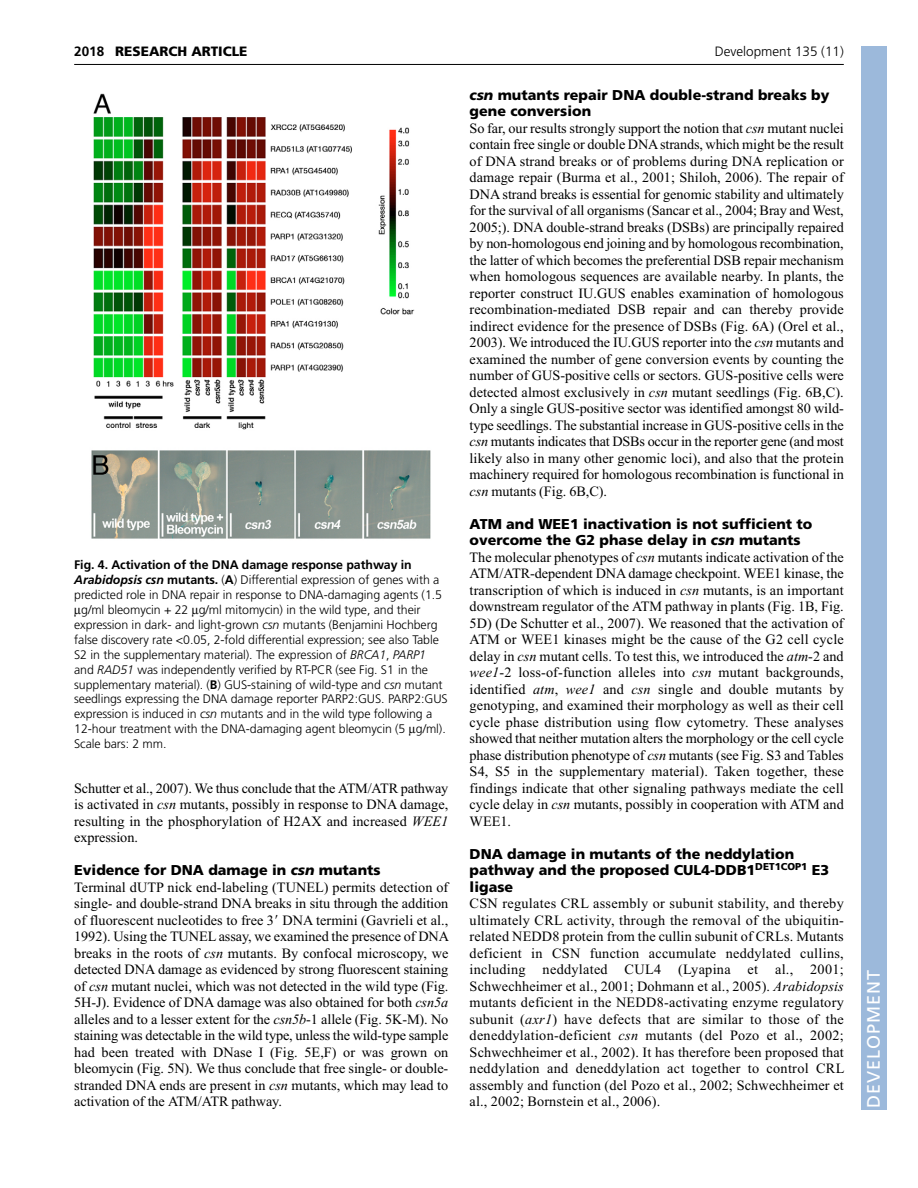
<style>
.page{position:relative;width:918px;height:1188px;background:#fff}
.page>*{position:absolute;margin:0;border:0;box-sizing:border-box;transform-origin:0 0}
.t1{font:18px "Frutiger LT Std";letter-spacing:.055em;color:#fff}
.t2{font:14.25px/16.5px "Times New Roman";color:#000;text-align:justify}
.t3{font:900 14.25px/16.5px "Frutiger LT Std";color:#000}
.t4{font:300 13.5px "Frutiger LT Std";color:#000}
.t5{font:900 13.5px "Frutiger LT Std";color:#000}
.t6{font:700 13.5px "Frutiger LT Std";color:#000}
.t7{font:300 12.3px "Frutiger LT Std";letter-spacing:-.005em;color:#000}
.t8{font:700 12.3px "Frutiger LT Std";letter-spacing:-.005em;color:#000}
.s1{font-weight:700;font-style:italic}
.s2{font-weight:700}
.s3{font-style:italic}
.s4{font-family:"Mathematical Pi One"}
</style>
<div class="page">
<hr style="left:74px;top:64px;width:770px;height:1px;background:#000">
<img style="left:91px;top:93px;width:340px;height:446px">
<div style="left:861px;top:46px;width:25px;height:1064px;background:#9cb9db"></div>
<p class="t6" style="left:74px;top:46px;width:32px">2018</p>
<p class="t5" style="left:115px;top:46px;width:134px">RESEARCH ARTICLE</p>
<p class="t4" style="left:715px;top:46px;width:131px">Development 135 (11)</p>
<p class="t8" style="left:74px;top:559px;width:339px">Fig. 4. Activation of the DNA damage response pathway in</p>
<p class="t7" style="left:74px;top:574px;width:367px"><span class="s1">Arabidopsis csn</span> <span class="s2">mutants.</span> (<span class="s2">A</span>) Differential expression of genes with a</p>
<p class="t7" style="left:74px;top:589px;width:369px">predicted role in DNA repair in response to DNA-damaging agents (1.5</p>
<p class="t7" style="left:81px;top:604px;width:341px">g/ml bleomycin + 22 g/ml mitomycin) in the wild type, and their</p>
<p class="t7" style="left:74px;top:619px;width:365px">expression in dark- and light-grown <span class="s3">csn</span> mutants (Benjamini Hochberg</p>
<p class="t7" style="left:74px;top:634px;width:366px">false discovery rate &lt;0.05, 2-fold differential expression; see also Table</p>
<p class="t7" style="left:74px;top:649px;width:353px">S2 in the supplementary material). The expression of <span class="s3">BRCA1</span>, <span class="s3">PARP1</span></p>
<p class="t7" style="left:74px;top:664px;width:355px">and <span class="s3">RAD51</span> was independently verified by RT-PCR (see Fig. S1 in the</p>
<p class="t7" style="left:74px;top:679px;width:370px">supplementary material). (<span class="s2">B</span>) GUS-staining of wild-type and <span class="s3">csn</span> mutant</p>
<p class="t7" style="left:74px;top:694px;width:375px">seedlings expressing the DNA damage reporter PARP2:GUS. PARP2:GUS</p>
<p class="t7" style="left:74px;top:709px;width:360px">expression is induced in <span class="s3">csn</span> mutants and in the wild type following a</p>
<p class="t7" style="left:74px;top:724px;width:373px">12-hour treatment with the DNA-damaging agent bleomycin (5 g/ml).</p>
<p class="t7" style="left:74px;top:739px;width:94px">Scale bars: 2 mm.</p>
<p class="t2" style="left:74px;top:781px;width:376px">Schutter et al., 2007). We thus conclude that the ATM/ATR pathway is activated in <span class="s3">csn</span> mutants, possibly in response to DNA damage, resulting in the phosphorylation of H2AX and increased <span class="s3">WEE1 </span>expression.</p>
<p class="t3" style="left:74px;top:863px;width:308px">Evidence for DNA damage in <span class="s3">csn</span> mutants</p>
<p class="t2" style="left:74px;top:880px;width:376px">Terminal dUTP nick end-labeling (TUNEL) permits detection of single- and double-strand DNA breaks in situ through the addition of fluorescent nucleotides to free 3<span class="s4">-</span> DNA termini (Gavrieli et al., 1992). Using the TUNEL assay, we examined the presence of DNA breaks in the roots of <span class="s3">csn</span> mutants. By confocal microscopy, we detected DNA damage as evidenced by strong fluorescent staining of <span class="s3">csn</span> mutant nuclei, which was not detected in the wild type (Fig.<br>5H-J). Evidence of DNA damage was also obtained for both <span class="s3">csn5a </span>alleles and to a lesser extent for the <span class="s3">csn5b</span>-1 allele (Fig. 5K-M). No staining was detectable in the wild type, unless the wild-type sample had been treated with DNase I (Fig. 5E,F) or was grown on bleomycin (Fig. 5N). We thus conclude that free single- or double&shy;stranded DNA ends are present in <span class="s3">csn</span> mutants, which may lead to activation of the ATM/ATR pathway.</p>
<p class="t3" style="left:470px;top:88px;width:361px"><span class="s3">csn</span> mutants repair DNA double-strand breaks by gene conversion</p>
<p class="t2" style="left:470px;top:121px;width:376px">So far, our results strongly support the notion that <span class="s3">csn</span> mutant nuclei contain free single or double DNA strands, which might be the result of DNA strand breaks or of problems during DNA replication or damage repair (Burma et al., 2001; Shiloh, 2006). The repair of DNA strand breaks is essential for genomic stability and ultimately for the survival of all organisms (Sancar et al., 2004; Bray and West, 2005;). DNA double-strand breaks (DSBs) are principally repaired by non-homologous end joining and by homologous recombination, the latter of which becomes the preferential DSB repair mechanism when homologous sequences are available nearby. In plants, the reporter construct IU.GUS enables examination of homologous recombination-mediated DSB repair and can thereby provide indirect evidence for the presence of DSBs (Fig. 6A) (Orel et al., 2003). We introduced the IU.GUS reporter into the <span class="s3">csn</span> mutants and examined the number of gene conversion events by counting the number of GUS-positive cells or sectors. GUS-positive cells were detected almost exclusively in <span class="s3">csn</span> mutant seedlings (Fig. 6B,C).<br>Only a single GUS-positive sector was identified amongst 80 wild&shy;type seedlings. The substantial increase in GUS-positive cells in the <span class="s3">csn</span> mutants indicates that DSBs occur in the reporter gene (and most likely also in many other genomic loci), and also that the protein machinery required for homologous recombination is functional in <span class="s3">csn</span> mutants (Fig. 6B,C).</p>
<p class="t3" style="left:470px;top:517px;width:344px">ATM and WEE1 inactivation is not sufficient to overcome the G2 phase delay in <span class="s3">csn</span> mutants</p>
<p class="t2" style="left:470px;top:550px;width:376px">The molecular phenotypes of <span class="s3">csn</span> mutants indicate activation of the ATM/ATR-dependent DNA damage checkpoint. WEE1 kinase, the transcription of which is induced in <span class="s3">csn</span> mutants, is an important downstream regulator of the ATM pathway in plants (Fig. 1B, Fig.<br>5D) (De Schutter et al., 2007). We reasoned that the activation of ATM or WEE1 kinases might be the cause of the G2 cell cycle delay in <span class="s3">csn</span> mutant cells. To test this, we introduced the <span class="s3">atm</span>-2 and <span class="s3">wee1</span>-2 loss-of-function alleles into <span class="s3">csn</span> mutant backgrounds, identified <span class="s3">atm</span>, <span class="s3">wee1</span> and <span class="s3">csn</span> single and double mutants by genotyping, and examined their morphology as well as their cell cycle phase distribution using flow cytometry. These analyses showed that neither mutation alters the morphology or the cell cycle phase distribution phenotype of <span class="s3">csn</span> mutants (see Fig. S3 and Tables S4, S5 in the supplementary material). Taken together, these findings indicate that other signaling pathways mediate the cell cycle delay in <span class="s3">csn</span> mutants, possibly in cooperation with ATM and WEE1.</p>
<p class="t3" style="left:470px;top:847px;width:361px">DNA damage in mutants of the neddylation pathway and the proposed CUL4-DDB1<sup>DET1COP1</sup> E3 ligase</p>
<p class="t2" style="left:470px;top:897px;width:376px">CSN regulates CRL assembly or subunit stability, and thereby ultimately CRL activity, through the removal of the ubiquitin&shy;related NEDD8 protein from the cullin subunit of CRLs. Mutants deficient in CSN function accumulate neddylated cullins, including neddylated CUL4 (Lyapina et al., 2001; Schwechheimer et al., 2001; Dohmann et al., 2005). <span class="s3">Arabidopsis </span>mutants deficient in the NEDD8-activating enzyme regulatory subunit (<span class="s3">axr1</span>) have defects that are similar to those of the deneddylation-deficient <span class="s3">csn</span> mutants (del Pozo et al., 2002; Schwechheimer et al., 2002). It has therefore been proposed that neddylation and deneddylation act together to control CRL assembly and function (del Pozo et al., 2002; Schwechheimer et al., 2002; Bornstein et al., 2006).</p>
<p class="t1" style="left:863px;top:1108px;width:140px;rotate:-90deg">DEVELOPMENT</p>
</div>
